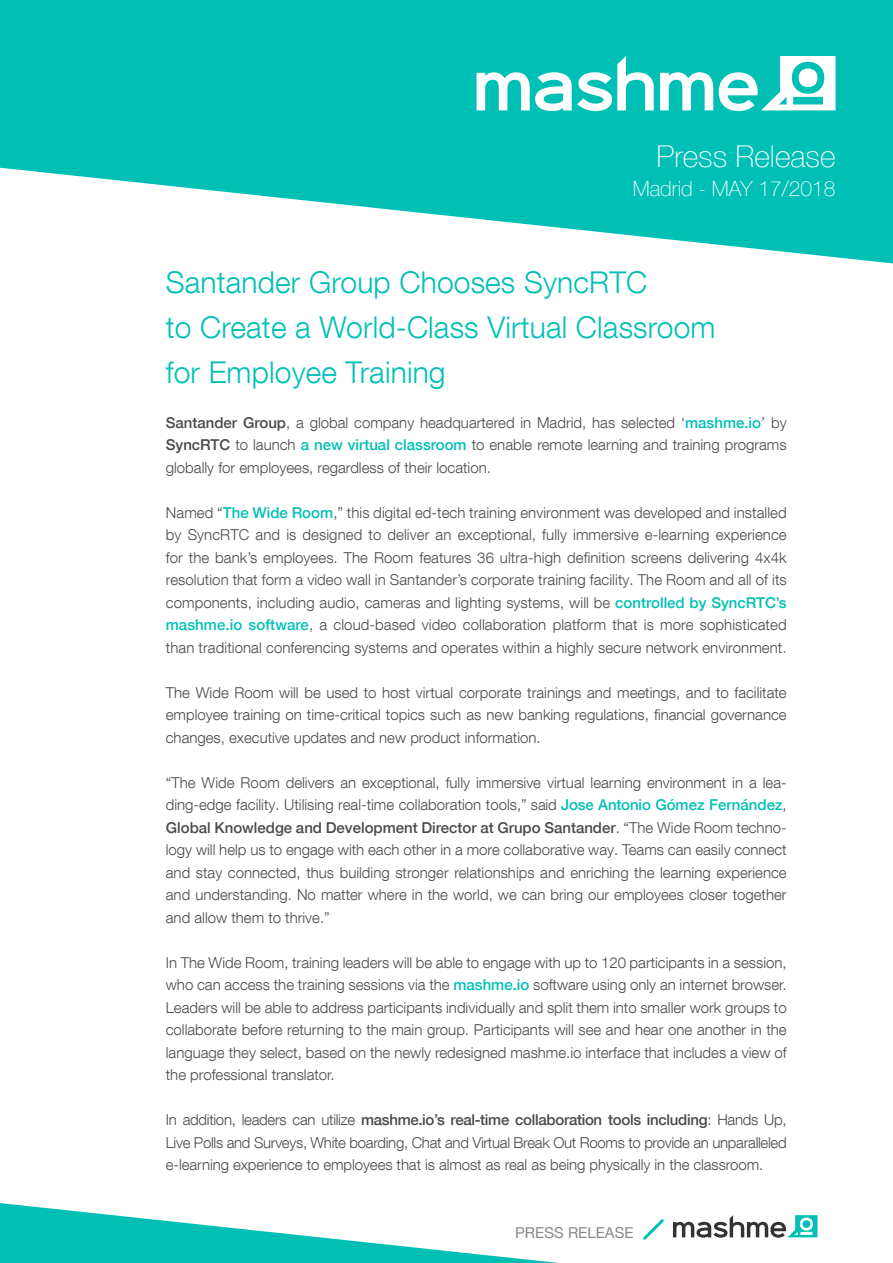
<style>
.page{position:relative;width:893px;height:1263px;background:#fff}
.page>*{position:absolute;margin:0;border:0;box-sizing:border-box;transform-origin:0 0}
.t1{font:300 30px/45px "Helvetica Neue";letter-spacing:.005em;color:#00c0b5}
.t2{font:100 30px "Helvetica Neue";color:#fff}
.t3{font:100 21px "Helvetica Neue";color:#fff}
.t4{font:300 15px/22.5px "Helvetica Neue";color:#4a4a49;text-align:justify}
.t5{font:15px "Helvetica Neue";color:#878787}
.s1{font-weight:500}
.s2{font-weight:500;color:#00c0b5}
</style>
<div class="page">
<svg style="left:673px;top:1215px;width:144px;height:23px"></svg>
<svg style="left:0;top:0;width:893px;height:263px;fill:#00c0b5"></svg>
<svg style="left:0;top:1203px;width:559px;height:60px"></svg>
<svg style="left:643px;top:1219px;width:21px;height:21px"></svg>
<svg style="left:660px;top:72px;width:53px;height:38px"></svg>
<svg style="left:477px;top:56px;width:177px;height:55px"></svg>
<svg style="left:719px;top:56px;width:117px;height:56px"></svg>
<h1 class="t2" style="left:657px;top:139px;width:180px">Press Release</h1>
<h2 class="t3" style="left:633px;top:176px;width:204px">Madrid - MAY 17/2018</h2>
<h1 class="t1" style="left:166px;top:259px;width:551px">Santander Group Chooses SyncRTC<br>to Create a World-Class Virtual Classroom for Employee Training</h1>
<p class="t4" style="left:166px;top:411px;width:622px"><span class="s1">Santander Group</span>, a global company headquartered in Madrid, has selected ‘<span class="s2">mashme.io</span>’ by <span class="s1">SyncRTC</span> to launch <span class="s2">a new virtual classroom</span> to enable remote learning and training programs globally for employees, regardless of their location.</p>
<p class="t4" style="left:166px;top:501px;width:622px">Named “<span class="s2">The Wide Room</span>,” this digital ed-tech training environment was developed and installed by SyncRTC and is designed to deliver an exceptional, fully immersive e-learning experience for the bank’s employees. The Room features 36 ultra-high definition screens delivering 4x4k resolution that form a video wall in Santander’s corporate training facility. The Room and all of its components, including audio, cameras and lighting systems, will be <span class="s2">controlled by SyncRTC’s mashme.io software</span>, a cloud-based video collaboration platform that is more sophisticated than traditional conferencing systems and operates within a highly secure network environment.</p>
<p class="t4" style="left:166px;top:681px;width:622px">The Wide Room will be used to host virtual corporate trainings and meetings, and to facilitate employee training on time-critical topics such as new banking regulations, financial governance changes, executive updates and new product information.</p>
<p class="t4" style="left:166px;top:771px;width:622px">“The Wide Room delivers an exceptional, fully immersive virtual learning environment in a lea&shy;ding-edge facility. Utilising real-time collaboration tools,” said <span class="s2">Jose Antonio Gómez Fernández</span>, <span class="s1">Global Knowledge and Development Director at Grupo Santander</span>. “The Wide Room techno&shy;logy will help us to engage with each other in a more collaborative way. Teams can easily connect and stay connected, thus building stronger relationships and enriching the learning experience and understanding. No matter where in the world, we can bring our employees closer together and allow them to thrive.”</p>
<p class="t4" style="left:166px;top:951px;width:622px">In The Wide Room, training leaders will be able to engage with up to 120 participants in a session, who can access the training sessions via the <span class="s2">mashme.io</span> software using only an internet browser.<br>Leaders will be able to address participants individually and split them into smaller work groups to collaborate before returning to the main group. Participants will see and hear one another in the language they select, based on the newly redesigned mashme.io interface that includes a view of the professional translator.</p>
<p class="t4" style="left:166px;top:1108px;width:622px">In addition, leaders can utilize <span class="s1">mashme.io’s real-time collaboration tools including</span>: Hands Up, Live Polls and Surveys, White boarding, Chat and Virtual Break Out Rooms to provide an unparalleled e-learning experience to employees that is almost as real as being physically in the classroom.</p>
<p class="t5" style="left:515px;top:1223px;width:120px">PRESS RELEASE</p>
</div>
